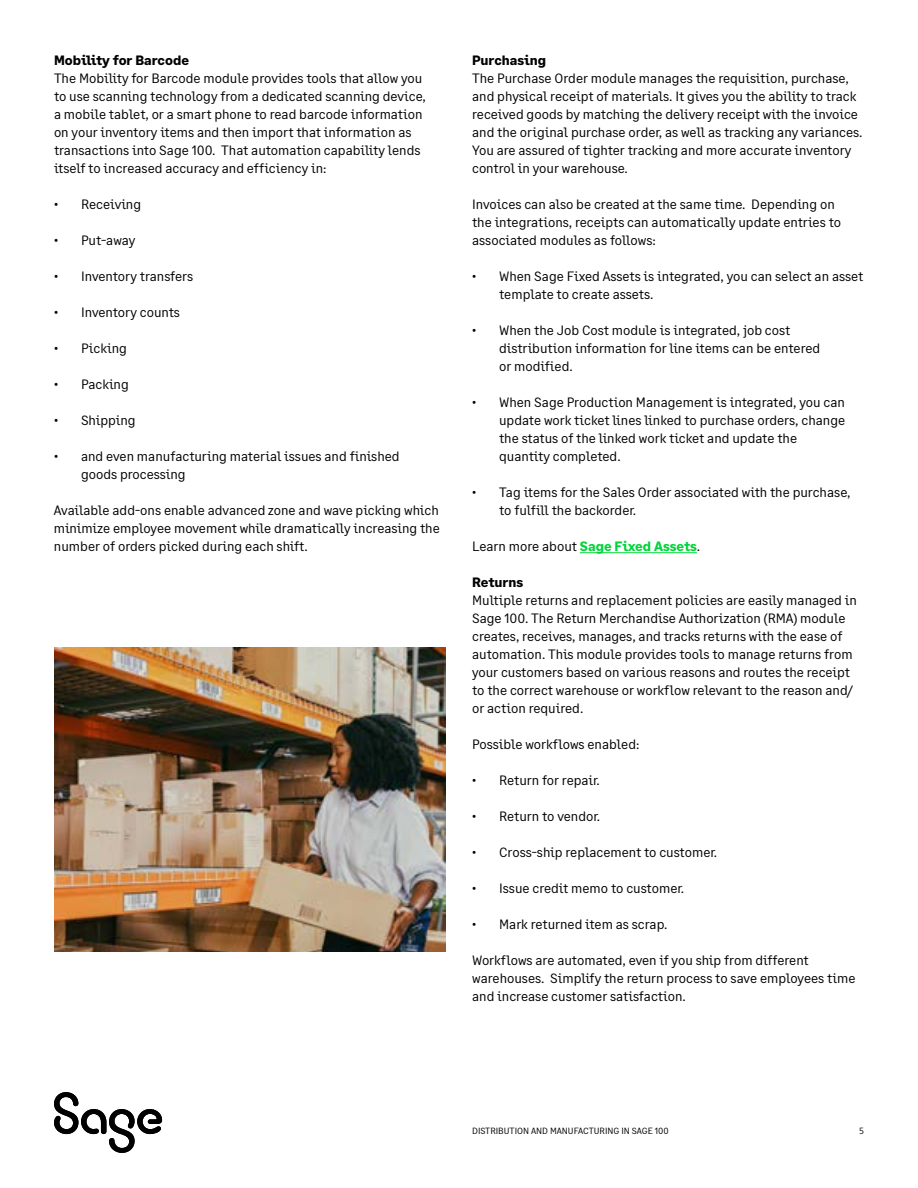
<style>
.page{position:relative;width:918px;height:1188px;background:#fff}
.page>*{position:absolute;margin:0;border:0;box-sizing:border-box;transform-origin:0 0}
.t1{font:13.5px/18px "Sage Text";color:#000}
.t2{font:700 13.5px "Sage Text";color:#000}
.t3{font:9px "Sage Text";color:#000}
.s1{font-weight:700;color:#00d639}
</style>
<div class="page">
<hr style="left:580px;top:552px;width:117px;height:1px;background:#00d639">
<img style="left:54px;top:648px;width:391px;height:304px">
<svg style="left:54px;top:1092px;width:108px;height:61px"></svg>
<p class="t2" style="left:54px;top:52px;width:137px">Mobility for Barcode</p>
<p class="t1" style="left:54px;top:69px;width:373px">The Mobility for Barcode module provides tools that allow you to use scanning technology from a dedicated scanning device, a mobile tablet, or a smart phone to read barcode information on your inventory items and then import that information as transactions into Sage 100. That automation capability lends itself to increased accuracy and efficiency in:</p>
<p class="t1" style="left:54px;top:195px;width:89px">• Receiving</p>
<p class="t1" style="left:54px;top:231px;width:83px">• Put-away</p>
<p class="t1" style="left:54px;top:267px;width:141px">• Inventory transfers</p>
<p class="t1" style="left:54px;top:303px;width:127px">• Inventory counts</p>
<p class="t1" style="left:54px;top:339px;width:74px">• Picking</p>
<p class="t1" style="left:54px;top:375px;width:76px">• Packing</p>
<p class="t1" style="left:54px;top:411px;width:83px">• Shipping</p>
<p class="t1" style="left:81px;top:447px;width:320px;text-indent:-27px">• and even manufacturing material issues and finished goods processing</p>
<p class="t1" style="left:54px;top:501px;width:387px;text-align:justify">Available add-ons enable advanced zone and wave picking which minimize employee movement while dramatically increasing the number of orders picked during each shift.</p>
<p class="t2" style="left:472px;top:52px;width:76px">Purchasing</p>
<p class="t1" style="left:472px;top:69px;width:392px">The Purchase Order module manages the requisition, purchase, and physical receipt of materials. It gives you the ability to track received goods by matching the delivery receipt with the invoice and the original purchase order, as well as tracking any variances.<br>You are assured of tighter tracking and more accurate inventory control in your warehouse.</p>
<p class="t1" style="left:472px;top:195px;width:371px">Invoices can also be created at the same time. Depending on the integrations, receipts can automatically update entries to associated modules as follows:</p>
<p class="t1" style="left:499px;top:267px;width:366px;text-indent:-27px">• When Sage Fixed Assets is integrated, you can select an asset template to create assets.</p>
<p class="t1" style="left:499px;top:321px;width:323px;text-indent:-27px">• When the Job Cost module is integrated, job cost distribution information for line items can be entered or modified.</p>
<p class="t1" style="left:499px;top:393px;width:348px;text-indent:-27px">• When Sage Production Management is integrated, you can update work ticket lines linked to purchase orders, change the status of the linked work ticket and update the quantity completed.</p>
<p class="t1" style="left:499px;top:483px;width:353px;text-indent:-27px">• Tag items for the Sales Order associated with the purchase, to fulfill the backorder.</p>
<p class="t1" style="left:472px;top:537px;width:230px">Learn more about <span class="s1">Sage Fixed Assets</span>.</p>
<p class="t2" style="left:472px;top:574px;width:53px">Returns</p>
<p class="t1" style="left:472px;top:591px;width:386px">Multiple returns and replacement policies are easily managed in Sage 100. The Return Merchandise Authorization (RMA) module creates, receives, manages, and tracks returns with the ease of automation. This module provides tools to manage returns from your customers based on various reasons and routes the receipt to the correct warehouse or workflow relevant to the reason and/ or action required.</p>
<p class="t1" style="left:472px;top:735px;width:169px">Possible workflows enabled:</p>
<p class="t1" style="left:472px;top:771px;width:129px">• Return for repair.</p>
<p class="t1" style="left:472px;top:807px;width:129px">• Return to vendor.</p>
<p class="t1" style="left:472px;top:843px;width:247px">• Cross-ship replacement to customer.</p>
<p class="t1" style="left:472px;top:879px;width:213px">• Issue credit memo to customer.</p>
<p class="t1" style="left:472px;top:915px;width:197px">• Mark returned item as scrap.</p>
<p class="t1" style="left:472px;top:951px;width:385px">Workflows are automated, even if you ship from different warehouses. Simplify the return process to save employees time and increase customer satisfaction.</p>
<p class="t3" style="left:472px;top:1125px;width:198px">DISTRIBUTION AND MANUFACTURING IN SAGE 100</p>
<p class="t3" style="left:860px;top:1125px;width:6px">5</p>
</div>
